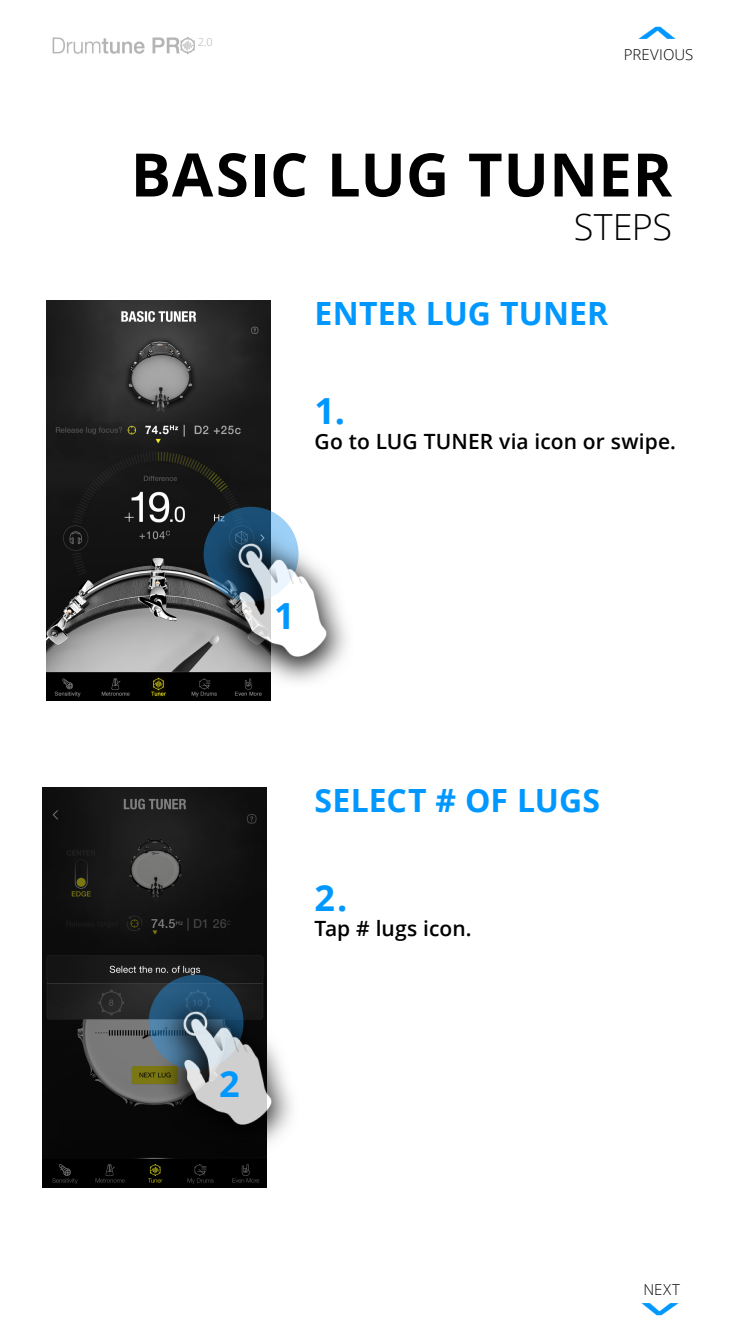
<style>
.page{position:relative;width:750px;height:1334px;background:#fff}
.page>*{position:absolute;margin:0;border:0;box-sizing:border-box;transform-origin:0 0}
.t1{font:700 70.4px "Open Sans";color:#0098ff;scale:.35 1}
.t2{font:700 60px "Open Sans";letter-spacing:.01em;color:#000}
.t3{font:700 36px "Open Sans";color:#0098ff}
.t4{font:300 36px "Open Sans";color:#000}
.t5{font:700 32px "Open Sans";letter-spacing:.005em;color:#0098ff}
.t6{font:600 21px "Open Sans";letter-spacing:.005em;color:#000}
.t7{font:300 15px "Open Sans";letter-spacing:.01em;color:#000}
.t8{font:300 11px "Open Sans";color:#b4b4b4}
</style>
<div class="page">
<img style="left:52px;top:36px;width:143px;height:19px">
<img style="left:46px;top:300px;width:225px;height:400px">
<img style="left:52px;top:422px;width:206px;height:27px">
<img style="left:155px;top:481px;width:192px;height:220px">
<img style="left:42px;top:787px;width:225px;height:400px">
<img style="left:100px;top:949px;width:192px;height:222px">
<p class="t8" style="left:198px;top:34px;width:17px">2.0</p>
<h1 class="t1" style="left:607px;top:40px;width:42px;rotate:-90deg">&gt;</h1>
<p class="t7" style="left:624px;top:44px;width:71px">PREVIOUS</p>
<h2 class="t2" style="left:131px;top:132px;width:543px">BASIC LUG TUNER</h2>
<h3 class="t4" style="left:574px;top:202px;width:100px">STEPS</h3>
<h3 class="t5" style="left:315px;top:290px;width:295px">ENTER LUG TUNER</h3>
<h3 class="t3" style="left:315px;top:386px;width:32px">1.</h3>
<p class="t6" style="left:315px;top:427px;width:363px">Go to LUG TUNER via icon or swipe.</p>
<h3 class="t3" style="left:274px;top:591px;width:22px">1</h3>
<h3 class="t3" style="left:219px;top:1059px;width:22px">2</h3>
<h3 class="t5" style="left:315px;top:777px;width:287px">SELECT # OF LUGS</h3>
<h3 class="t3" style="left:315px;top:873px;width:34px">2.</h3>
<p class="t6" style="left:315px;top:914px;width:158px">Tap # lugs icon.</p>
<p class="t7" style="left:643px;top:1279px;width:38px">NEXT</p>
<h1 class="t1" style="left:710px;top:1302px;width:42px;rotate:90deg">&gt;</h1>
</div>
